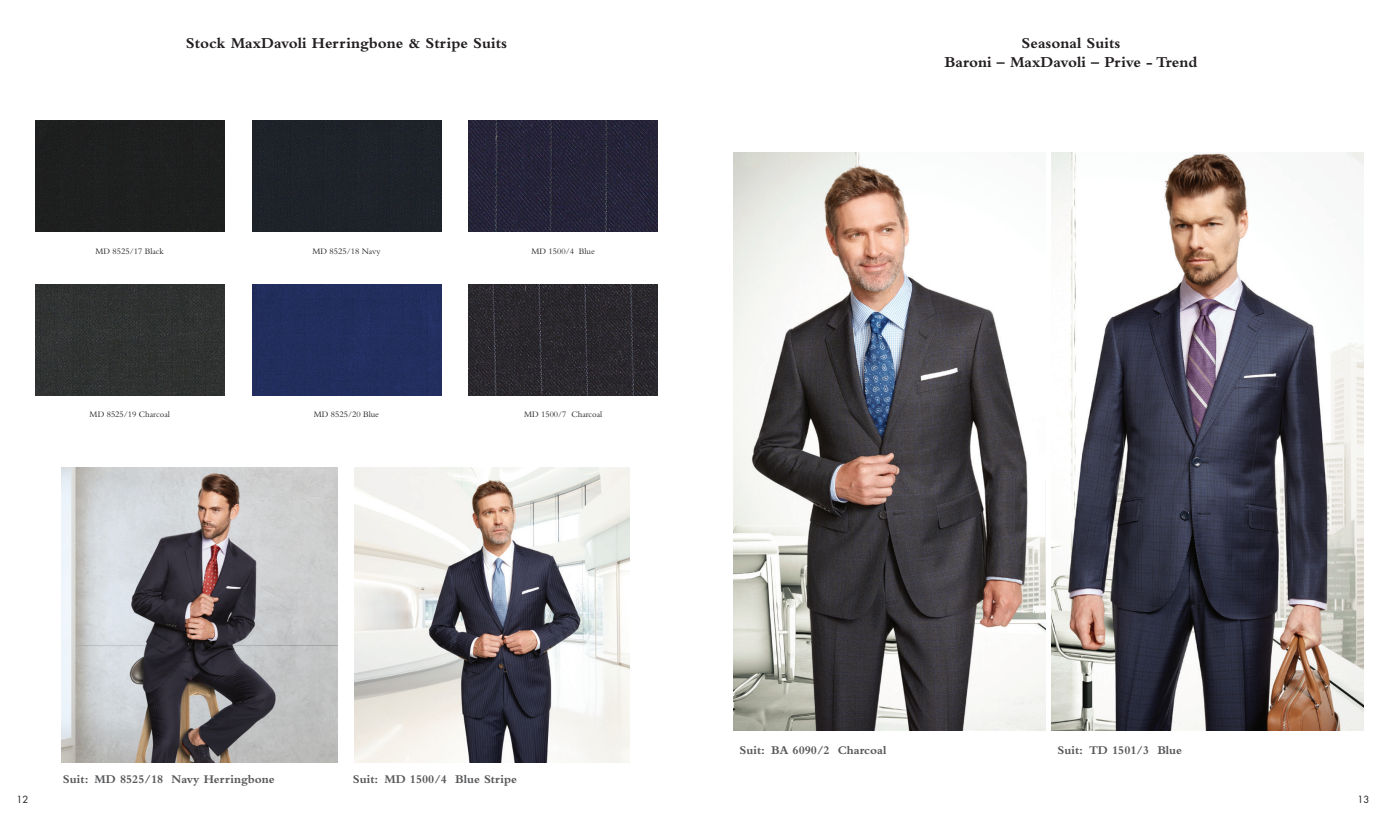
<style>
.page{position:relative;width:1386px;height:819px;background:#fff}
.page>*{position:absolute;margin:0;border:0;box-sizing:border-box;transform-origin:0 0}
.t1{font:700 15.75px/18.9px "Bembo";color:#231f20;text-align:center}
.t2{font:700 12.25px "Bembo";color:#57585a}
.t3{font:9.62px "Futura";color:#231f20}
.t4{font:8.75px "Bembo";color:#231f20}
</style>
<div class="page">
<img style="left:734px;top:152px;width:312px;height:578px">
<img style="left:1052px;top:152px;width:312px;height:578px">
<div style="left:35px;top:121px;width:189px;height:110px;background:#1d1f1e"></div>
<div style="left:252px;top:121px;width:189px;height:110px;background:#1e2229"></div>
<img style="left:469px;top:121px;width:189px;height:110px">
<img style="left:35px;top:285px;width:189px;height:110px">
<img style="left:252px;top:285px;width:189px;height:110px">
<img style="left:469px;top:285px;width:189px;height:110px">
<img style="left:354px;top:468px;width:276px;height:294px">
<img style="left:62px;top:468px;width:275px;height:294px">
<p class="t1" style="left:186px;top:34px;width:323px">Stock MaxDavoli Herringbone &amp; Stripe Suits</p>
<p class="t4" style="left:96px;top:246px;width:70px">MD 8525/17 Black</p>
<p class="t4" style="left:313px;top:246px;width:69px">MD 8525/18 Navy</p>
<p class="t4" style="left:531px;top:246px;width:65px">MD 1500/4 Blue</p>
<p class="t4" style="left:90px;top:410px;width:82px">MD 8525/19 Charcoal</p>
<p class="t4" style="left:314px;top:410px;width:67px">MD 8525/20 Blue</p>
<p class="t4" style="left:524px;top:410px;width:80px">MD 1500/7 Charcoal</p>
<p class="t3" style="left:17px;top:793px;width:13px">12</p>
<p class="t2" style="left:63px;top:772px;width:213px">Suit: MD 8525/18 Navy Herringbone</p>
<p class="t2" style="left:353px;top:772px;width:166px">Suit: MD 1500/4 Blue Stripe</p>
<p class="t1" style="left:945px;top:34px;width:254px">Seasonal Suits<br>Baroni – MaxDavoli – Prive - Trend</p>
<p class="t2" style="left:740px;top:744px;width:148px">Suit: BA 6090/2 Charcoal</p>
<p class="t2" style="left:1058px;top:744px;width:126px">Suit: TD 1501/3 Blue</p>
<p class="t3" style="left:1358px;top:793px;width:13px">13</p>
</div>
